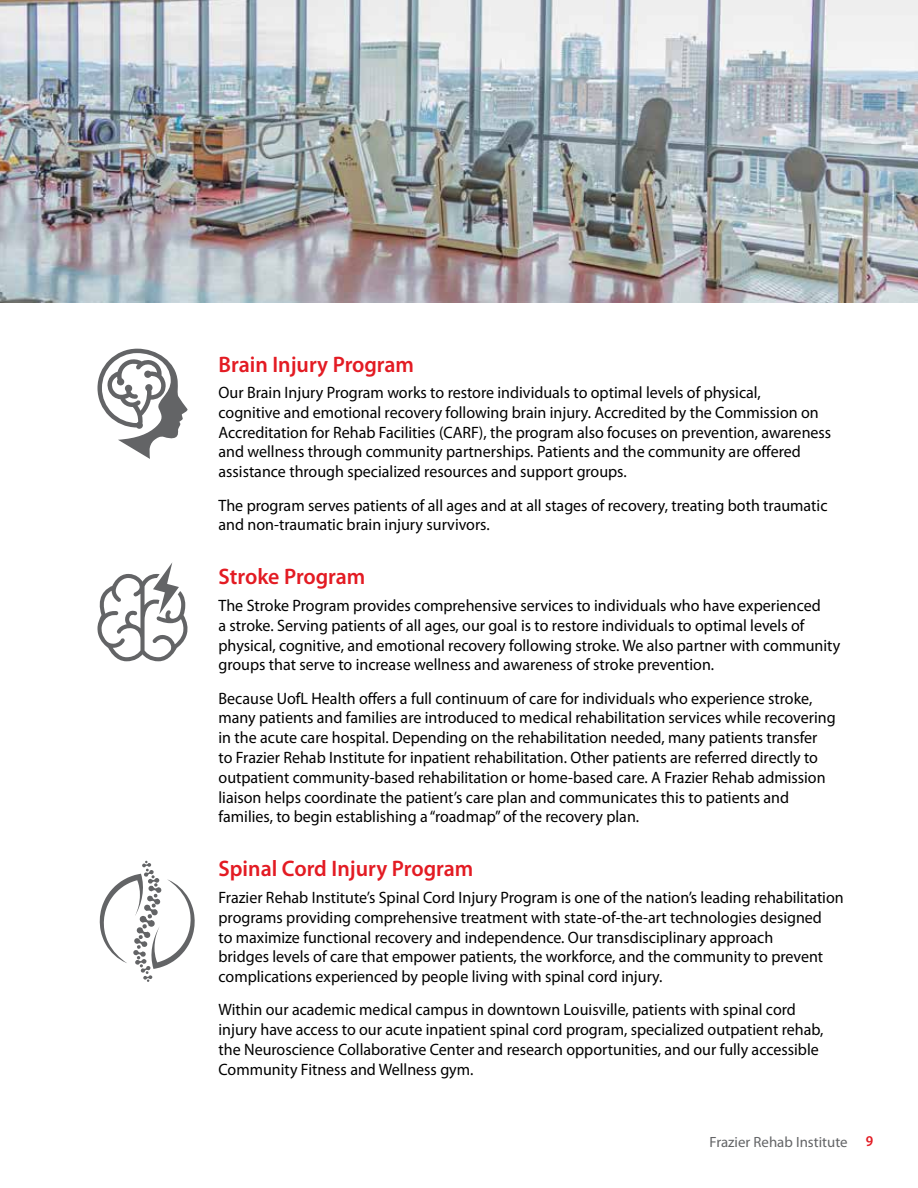
<style>
.page{position:relative;width:918px;height:1188px;background:#fff}
.page>*{position:absolute;margin:0;border:0;box-sizing:border-box;transform-origin:0 0}
.t1{font:600 22.5px "Myriad Pro";color:#e31b23}
.t2{font:16.5px/19.8px "Myriad Pro";color:#000}
.t3{font:14.85px "Myriad Pro";color:#636466}
.s1{font-weight:600;font-stretch:semi-condensed;font-size:15px;color:#e31b23}
</style>
<div class="page">
<svg style="left:97px;top:562px;width:91px;height:99px"></svg>
<svg style="left:99px;top:861px;width:96px;height:121px"></svg>
<svg style="left:97px;top:349px;width:91px;height:110px"></svg>
<img style="left:0;top:0;width:918px;height:302px">
<h1 class="t1" style="left:219px;top:350px;width:197px">Brain Injury Program</h1>
<p class="t2" style="left:219px;top:382px;width:614px">Our Brain Injury Program works to restore individuals to optimal levels of physical,<br>cognitive and emotional recovery following brain injury. Accredited by the Commission on Accreditation for Rehab Facilities (CARF), the program also focuses on prevention, awareness and wellness through community partnerships. Patients and the community are offered assistance through specialized resources and support groups.</p>
<p class="t2" style="left:219px;top:495px;width:610px">The program serves patients of all ages and at all stages of recovery, treating both traumatic and non-traumatic brain injury survivors.</p>
<h1 class="t1" style="left:219px;top:563px;width:148px">Stroke Program</h1>
<p class="t2" style="left:219px;top:595px;width:623px">The Stroke Program provides comprehensive services to individuals who have experienced<br>a stroke. Serving patients of all ages, our goal is to restore individuals to optimal levels of physical, cognitive, and emotional recovery following stroke. We also partner with community groups that serve to increase wellness and awareness of stroke prevention.</p>
<p class="t2" style="left:219px;top:688px;width:619px">Because UofL Health offers a full continuum of care for individuals who experience stroke, many patients and families are introduced to medical rehabilitation services while recovering in the acute care hospital. Depending on the rehabilitation needed, many patients transfer<br>to Frazier Rehab Institute for inpatient rehabilitation. Other patients are referred directly to outpatient community-based rehabilitation or home-based care. A Frazier Rehab admission liaison helps coordinate the patient’s care plan and communicates this to patients and families, to begin establishing a “roadmap” of the recovery plan.</p>
<h1 class="t1" style="left:219px;top:855px;width:256px">Spinal Cord Injury Program</h1>
<p class="t2" style="left:219px;top:887px;width:627px">Frazier Rehab Institute’s Spinal Cord Injury Program is one of the nation’s leading rehabilitation programs providing comprehensive treatment with state-of-the-art technologies designed<br>to maximize functional recovery and independence. Our transdisciplinary approach<br>bridges levels of care that empower patients, the workforce, and the community to prevent complications experienced by people living with spinal cord injury.</p>
<p class="t2" style="left:219px;top:1000px;width:606px">Within our academic medical campus in downtown Louisville, patients with spinal cord injury have access to our acute inpatient spinal cord program, specialized outpatient rehab, the Neuroscience Collaborative Center and research opportunities, and our fully accessible Community Fitness and Wellness gym.</p>
<p class="t3" style="left:709px;top:1133px;width:165px">Frazier Rehab Institute <span class="s1">9</span></p>
</div>
